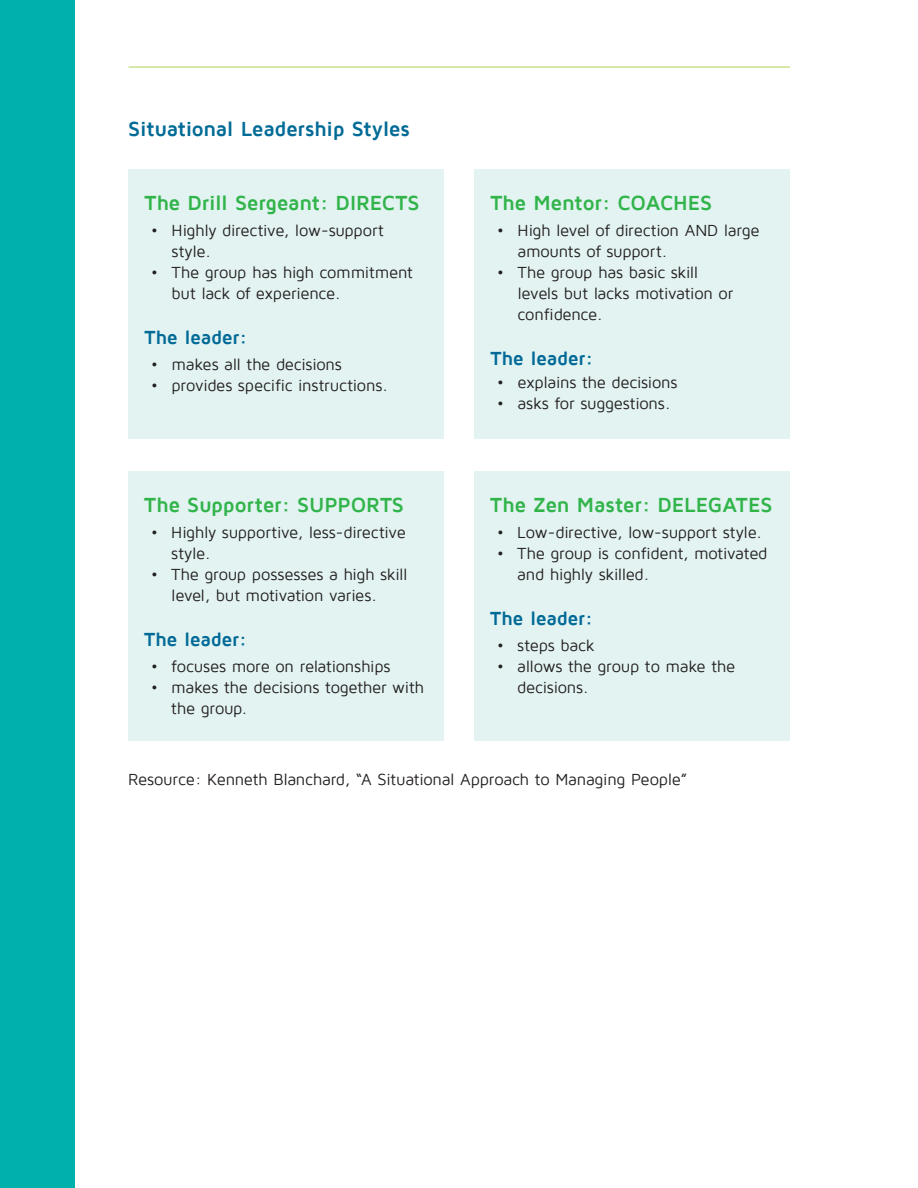
<style>
.page{position:relative;width:918px;height:1188px;background:#fff}
.page>*{position:absolute;margin:0;border:0;box-sizing:border-box;transform-origin:0 0}
.t1{font:700 21px "Maven Pro";letter-spacing:-.01em;color:#31b44a}
.t2{font:700 21px "Maven Pro";letter-spacing:-.015em;color:#006b96}
.t3{font:700 19.5px "Maven Pro";letter-spacing:-.015em;color:#006996}
.t4{font:16.5px/21px "Maven Pro";letter-spacing:-.015em;color:#231f20}
</style>
<div class="page">
<div style="left:0;top:0;width:74px;height:1188px;background:#00b0ac"></div>
<hr style="left:129px;top:67px;width:661px;height:1px;background:#b0d352">
<div style="left:128px;top:472px;width:315px;height:269px;background:#e2f3f2"></div>
<div style="left:128px;top:170px;width:315px;height:269px;background:#e2f3f2"></div>
<div style="left:474px;top:170px;width:316px;height:269px;background:#e2f3f2"></div>
<div style="left:474px;top:472px;width:315px;height:269px;background:#e2f3f2"></div>
<p class="t2" style="left:128px;top:118px;width:283px">Situational Leadership Styles</p>
<p class="t1" style="left:145px;top:191px;width:277px">The Drill Sergeant: DIRECTS</p>
<p class="t4" style="left:172px;top:220px;width:214px;text-indent:-20px">• Highly directive, low-support style.</p>
<p class="t4" style="left:172px;top:262px;width:243px;text-indent:-20px">• The group has high commitment but lack of experience.</p>
<p class="t3" style="left:145px;top:327px;width:104px">The leader:</p>
<p class="t4" style="left:151px;top:354px;width:192px">• makes all the decisions</p>
<p class="t4" style="left:151px;top:375px;width:238px">• provides specific instructions.</p>
<p class="t1" style="left:144px;top:493px;width:261px">The Supporter: SUPPORTS</p>
<p class="t4" style="left:171px;top:522px;width:236px;text-indent:-20px">• Highly supportive, less-directive style.</p>
<p class="t4" style="left:171px;top:564px;width:238px;text-indent:-20px">• The group possesses a high skill level, but motivation varies.</p>
<p class="t3" style="left:144px;top:629px;width:104px">The leader:</p>
<p class="t4" style="left:151px;top:656px;width:241px">• focuses more on relationships</p>
<p class="t4" style="left:171px;top:677px;width:254px;text-indent:-20px">• makes the decisions together with the group.</p>
<p class="t1" style="left:491px;top:191px;width:223px">The Mentor: COACHES</p>
<p class="t4" style="left:518px;top:220px;width:244px;text-indent:-20px">• High level of direction AND large amounts of support.</p>
<p class="t4" style="left:518px;top:262px;width:217px;text-indent:-20px">• The group has basic skill levels but lacks motivation or confidence.</p>
<p class="t3" style="left:491px;top:348px;width:104px">The leader:</p>
<p class="t4" style="left:497px;top:372px;width:182px">• explains the decisions</p>
<p class="t4" style="left:497px;top:393px;width:175px">• asks for suggestions.</p>
<p class="t1" style="left:490px;top:493px;width:284px">The Zen Master: DELEGATES</p>
<p class="t4" style="left:497px;top:522px;width:266px">• Low-directive, low-support style.</p>
<p class="t4" style="left:517px;top:543px;width:252px;text-indent:-20px">• The group is confident, motivated and highly skilled.</p>
<p class="t3" style="left:490px;top:608px;width:104px">The leader:</p>
<p class="t4" style="left:497px;top:635px;width:99px">• steps back</p>
<p class="t4" style="left:517px;top:656px;width:219px;text-indent:-20px">• allows the group to make the decisions.</p>
<p class="t4" style="left:128px;top:769px;width:560px">Resource: Kenneth Blanchard, “A Situational Approach to Managing People”</p>
</div>
